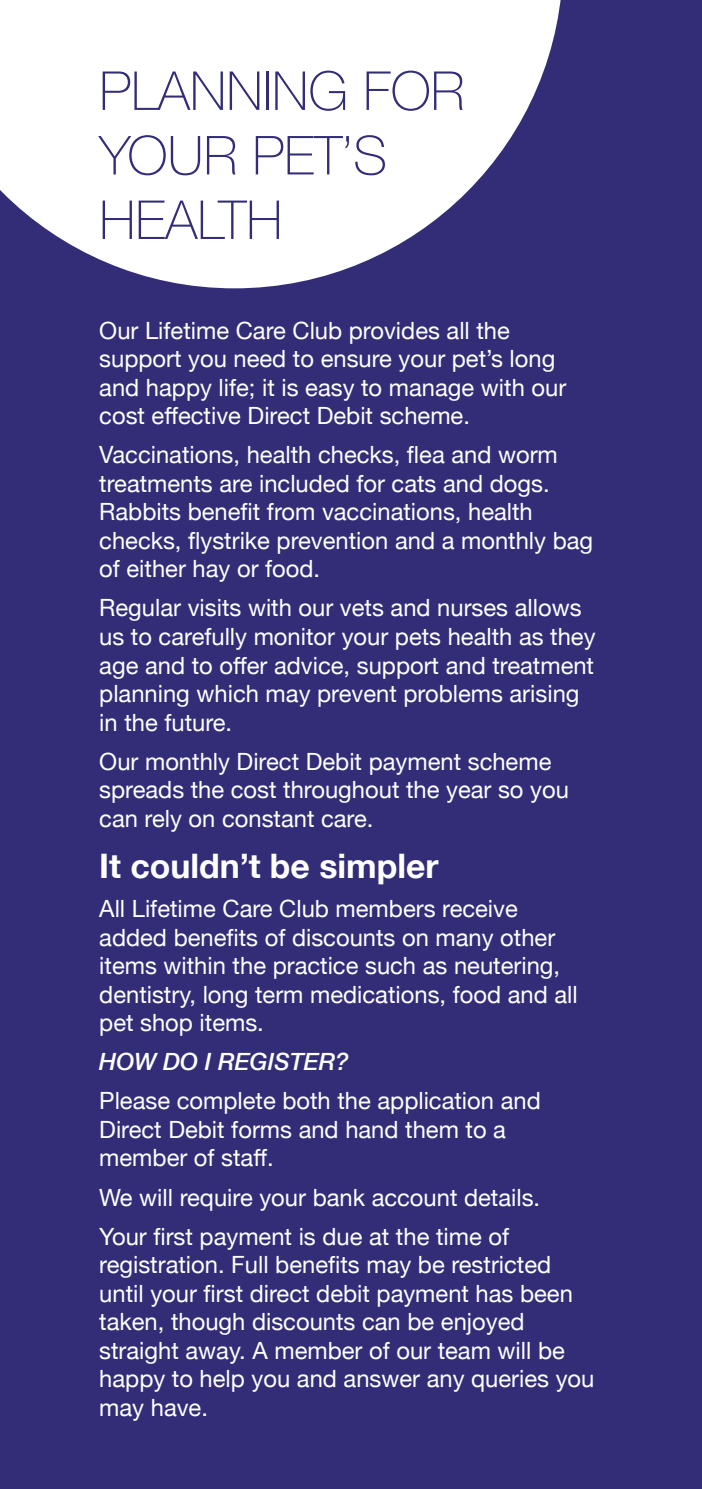
<style>
.page{position:relative;width:702px;height:1489px;background:#fff}
.page>*{position:absolute;margin:0;border:0;box-sizing:border-box;transform-origin:0 0}
.t1{font:100 53.75px/64.5px "Helvetica Neue";color:#332d78}
.t2{font:700 33.75px "Helvetica Neue";color:#fff}
.t3{font:23.75px/28.5px "Helvetica Neue";color:#fff}
.t4{font:italic 500 23.75px "Helvetica Neue";color:#fff}
</style>
<div class="page">
<div style="left:0;top:0;width:702px;height:1488px;background:#332d78"></div>
<svg style="left:0;top:0;width:561px;height:288px;fill:#fff"></svg>
<h1 class="t1" style="left:99px;top:56px;width:367px">PLANNING FOR<br>YOUR PET’S<br>HEALTH</h1>
<p class="t3" style="left:99px;top:317px;width:468px">Our Lifetime Care Club provides all the support you need to ensure your pet’s long and happy life; it is easy to manage with our cost effective Direct Debit scheme.</p>
<p class="t3" style="left:99px;top:442px;width:495px">Vaccinations, health checks, flea and worm treatments are included for cats and dogs.<br>Rabbits benefit from vaccinations, health checks, flystrike prevention and a monthly bag of either hay or food.</p>
<p class="t3" style="left:99px;top:595px;width:498px">Regular visits with our vets and nurses allows us to carefully monitor your pets health as they age and to offer advice, support and treatment planning which may prevent problems arising in the future.</p>
<p class="t3" style="left:99px;top:748px;width:471px">Our monthly Direct Debit payment scheme spreads the cost throughout the year so you can rely on constant care.</p>
<h2 class="t2" style="left:99px;top:839px;width:341px">It couldn’t be simpler</h2>
<p class="t3" style="left:99px;top:895px;width:480px">All Lifetime Care Club members receive added benefits of discounts on many other items within the practice such as neutering, dentistry, long term medications, food and all pet shop items.</p>
<p class="t4" style="left:99px;top:1041px;width:251px">HOW DO I REGISTER?</p>
<p class="t3" style="left:99px;top:1087px;width:443px">Please complete both the application and<br>Direct Debit forms and hand them to a member of staff.</p>
<p class="t3" style="left:99px;top:1178px;width:442px;line-height:39.2px">We will require your bank account details.<br>Your first payment is due at the time of</p>
<p class="t3" style="left:99px;top:1251px;width:496px">registration. Full benefits may be restricted until your first direct debit payment has been taken, though discounts can be enjoyed straight away. A member of our team will be happy to help you and answer any queries you may have.</p>
</div>
